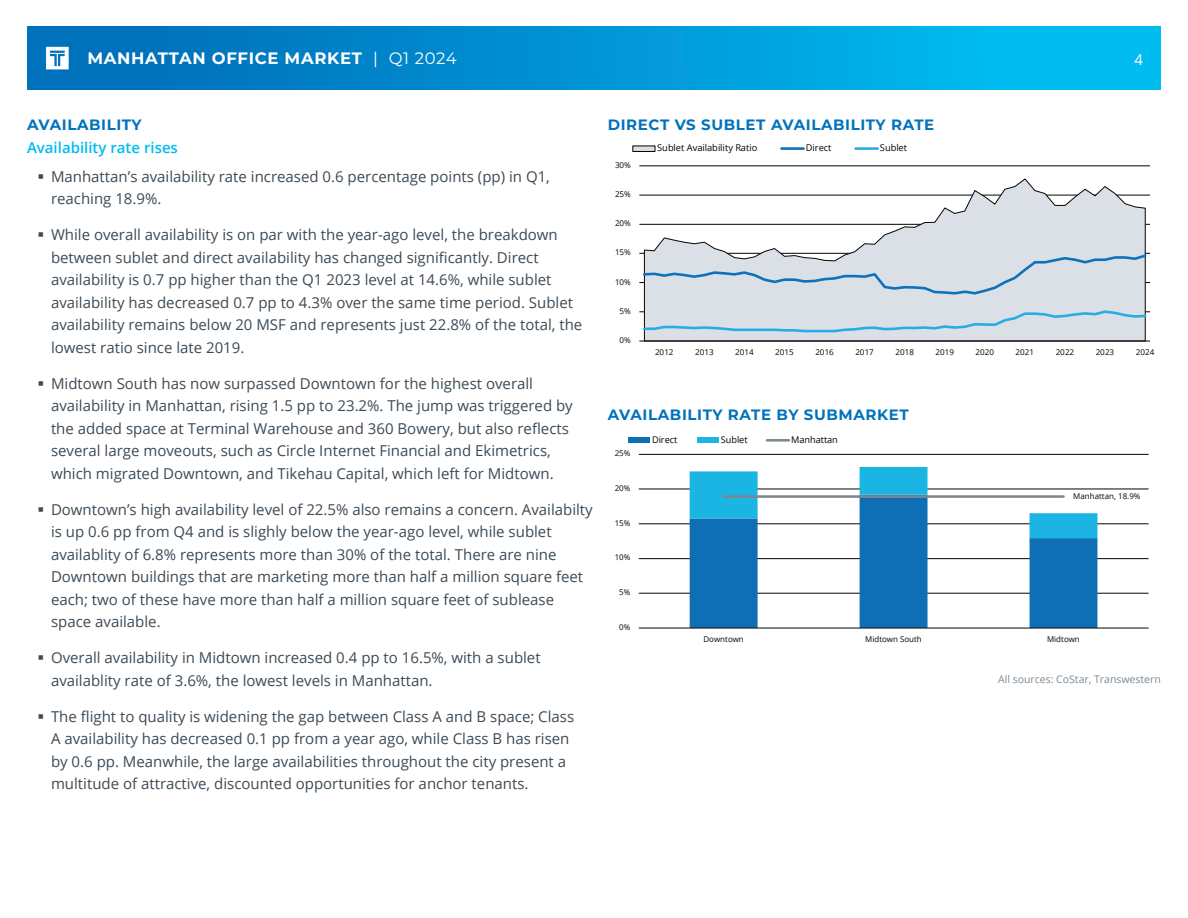
<style>
.page{position:relative;width:1188px;height:918px;background:#fff}
.page>*{position:absolute;margin:0;border:0;box-sizing:border-box;transform-origin:0 0}
.t1{font:700 16.5px "Montserrat";letter-spacing:.04em;color:#fff}
.t2{font:15px/22.5px "Open Sans";color:#3c4a55}
.t3{font:700 15px "Montserrat";letter-spacing:.04em;color:#0072bc}
.t4{font:600 15px "Open Sans";color:#00bcf1}
.t5{font:15px "Open Sans";color:#fff}
.t6{font:10.5px "Open Sans";color:#7b8a97}
.t7{font:9.3px "Open Sans";letter-spacing:-.01em;color:#040503}
.t8{font:9.15px "Open Sans";letter-spacing:-.005em;color:#040503}
.t9{font:8.1px "Open Sans";letter-spacing:-.01em;color:#040503}
.t10{font:7.95px "Open Sans";color:#040503}
.s1{font-weight:400}
</style>
<div class="page">
<div style="left:27px;top:27px;width:1134px;height:62px;background:linear-gradient(to right,#016ab6,#00c3f7)"></div>
<svg style="left:46px;top:47px;width:23px;height:22px"></svg>
<hr style="left:639px;top:593px;width:510px;height:1px;background:#040503">
<hr style="left:639px;top:558px;width:510px;height:1px;background:#040503">
<hr style="left:639px;top:523px;width:510px;height:1px;background:#040503">
<hr style="left:639px;top:489px;width:510px;height:1px;background:#040503">
<hr style="left:639px;top:454px;width:510px;height:1px;background:#040503">
<svg style="left:690px;top:538px;width:407px;height:90px"></svg>
<svg style="left:690px;top:467px;width:407px;height:71px"></svg>
<hr style="left:639px;top:628px;width:510px;height:1px;background:#040503">
<hr style="left:724px;top:495px;width:340px;height:3px;background:#7c888f">
<div style="left:628px;top:438px;width:22px;height:5px;background:#0e6fb7"></div>
<div style="left:697px;top:438px;width:22px;height:5px;background:#1ab5e3"></div>
<hr style="left:767px;top:439px;width:22px;height:3px;background:#7c888f">
<hr style="left:639px;top:311px;width:511px;height:1px;background:#040503">
<hr style="left:639px;top:282px;width:511px;height:1px;background:#040503">
<hr style="left:639px;top:253px;width:511px;height:1px;background:#040503">
<hr style="left:639px;top:224px;width:511px;height:1px;background:#040503">
<hr style="left:639px;top:195px;width:511px;height:1px;background:#040503">
<hr style="left:639px;top:165px;width:511px;height:1px;background:#040503">
<svg style="left:643px;top:178px;width:503px;height:163px"></svg>
<hr style="left:639px;top:341px;width:511px;height:1px;background:#040503">
<svg style="left:642px;top:252px;width:506px;height:44px;background:#ccd6e1"></svg>
<svg style="left:642px;top:309px;width:506px;height:25px;background:#c7dae5"></svg>
<div style="left:633px;top:146px;width:22px;height:5px;background:#dbe0e7"></div>
<div style="left:632px;top:145px;width:23px;height:7px;border:1px solid #040503"></div>
<hr style="left:781px;top:147px;width:23px;height:3px;background:#1070b9">
<hr style="left:856px;top:147px;width:22px;height:3px;background:#27ade3">
<p class="t1" style="left:87px;top:46px;width:371px">MANHATTAN OFFICE MARKET <span class="s1">| Q1 2024</span></p>
<p class="t5" style="left:1135px;top:49px;width:10px">4</p>
<p class="t3" style="left:27px;top:114px;width:116px">AVAILABILITY</p>
<p class="t4" style="left:27px;top:137px;width:152px">Availability rate rises</p>
<p class="t2" style="left:51px;top:165px;width:500px">Manhattan’s availability rate increased 0.6 percentage points (pp) in Q1, reaching 18.9%.</p>
<p class="t2" style="left:51px;top:223px;width:533px">While overall availability is on par with the year-ago level, the breakdown between sublet and direct availability has changed significantly. Direct availability is 0.7 pp higher than the Q1 2023 level at 14.6%, while sublet availability has decreased 0.7 pp to 4.3% over the same time period. Sublet availability remains below 20 MSF and represents just 22.8% of the total, the lowest ratio since late 2019.</p>
<p class="t2" style="left:51px;top:372px;width:523px">Midtown South has now surpassed Downtown for the highest overall availability in Manhattan, rising 1.5 pp to 23.2%. The jump was triggered by the added space at Terminal Warehouse and 360 Bowery, but also reflects several large moveouts, such as Circle Internet Financial and Ekimetrics, which migrated Downtown, and Tikehau Capital, which left for Midtown.</p>
<p class="t2" style="left:51px;top:498px;width:543px">Downtown’s high availability level of 22.5% also remains a concern. Availabilty is up 0.6 pp from Q4 and is slighly below the year-ago level, while sublet availablity of 6.8% represents more than 30% of the total. There are nine Downtown buildings that are marketing more than half a million square feet each; two of these have more than half a million square feet of sublease space available.</p>
<p class="t2" style="left:51px;top:646px;width:491px">Overall availability in Midtown increased 0.4 pp to 16.5%, with a sublet availablity rate of 3.6%, the lowest levels in Manhattan.</p>
<p class="t2" style="left:51px;top:705px;width:525px">The flight to quality is widening the gap between Class A and B space; Class A availability has decreased 0.1 pp from a year ago, while Class B has risen by 0.6 pp. Meanwhile, the large availabilities throughout the city present a multitude of attractive, discounted opportunities for anchor tenants.</p>
<p class="t3" style="left:608px;top:114px;width:328px">DIRECT VS SUBLET AVAILABILITY RATE</p>
<p class="t9" style="left:615px;top:159px;width:17px">30%</p>
<p class="t9" style="left:615px;top:189px;width:17px">25%</p>
<p class="t9" style="left:615px;top:218px;width:17px">20%</p>
<p class="t9" style="left:615px;top:247px;width:17px">15%</p>
<p class="t9" style="left:615px;top:276px;width:17px">10%</p>
<p class="t9" style="left:620px;top:305px;width:13px">5%</p>
<p class="t9" style="left:620px;top:335px;width:13px">0%</p>
<p class="t7" style="left:657px;top:141px;width:102px">Sublet Availability Ratio</p>
<p class="t7" style="left:806px;top:141px;width:27px">Direct</p>
<p class="t7" style="left:880px;top:141px;width:29px">Sublet</p>
<p class="t9" style="left:655px;top:347px;width:20px">2012</p>
<p class="t9" style="left:695px;top:347px;width:20px">2013</p>
<p class="t9" style="left:735px;top:347px;width:20px">2014</p>
<p class="t9" style="left:775px;top:347px;width:20px">2015</p>
<p class="t9" style="left:815px;top:347px;width:20px">2016</p>
<p class="t9" style="left:855px;top:347px;width:20px">2017</p>
<p class="t9" style="left:895px;top:347px;width:20px">2018</p>
<p class="t9" style="left:936px;top:347px;width:20px">2019</p>
<p class="t9" style="left:976px;top:347px;width:20px">2020</p>
<p class="t9" style="left:1016px;top:347px;width:20px">2021</p>
<p class="t9" style="left:1056px;top:347px;width:20px">2022</p>
<p class="t9" style="left:1096px;top:347px;width:20px">2023</p>
<p class="t9" style="left:1136px;top:347px;width:20px">2024</p>
<p class="t3" style="left:608px;top:404px;width:303px">AVAILABILITY RATE BY SUBMARKET</p>
<p class="t10" style="left:615px;top:448px;width:17px">25%</p>
<p class="t10" style="left:615px;top:483px;width:17px">20%</p>
<p class="t10" style="left:615px;top:517px;width:17px">15%</p>
<p class="t10" style="left:615px;top:552px;width:17px">10%</p>
<p class="t10" style="left:619px;top:587px;width:13px">5%</p>
<p class="t10" style="left:619px;top:622px;width:13px">0%</p>
<p class="t8" style="left:652px;top:433px;width:27px">Direct</p>
<p class="t8" style="left:721px;top:433px;width:28px">Sublet</p>
<p class="t8" style="left:791px;top:433px;width:48px">Manhattan</p>
<p class="t10" style="left:1073px;top:491px;width:69px">Manhattan, 18.9%</p>
<p class="t10" style="left:703px;top:634px;width:42px">Downtown</p>
<p class="t10" style="left:865px;top:634px;width:58px">Midtown South</p>
<p class="t10" style="left:1047px;top:634px;width:34px">Midtown</p>
<p class="t6" style="left:998px;top:672px;width:164px">All sources: CoStar, Transwestern</p>
</div>
